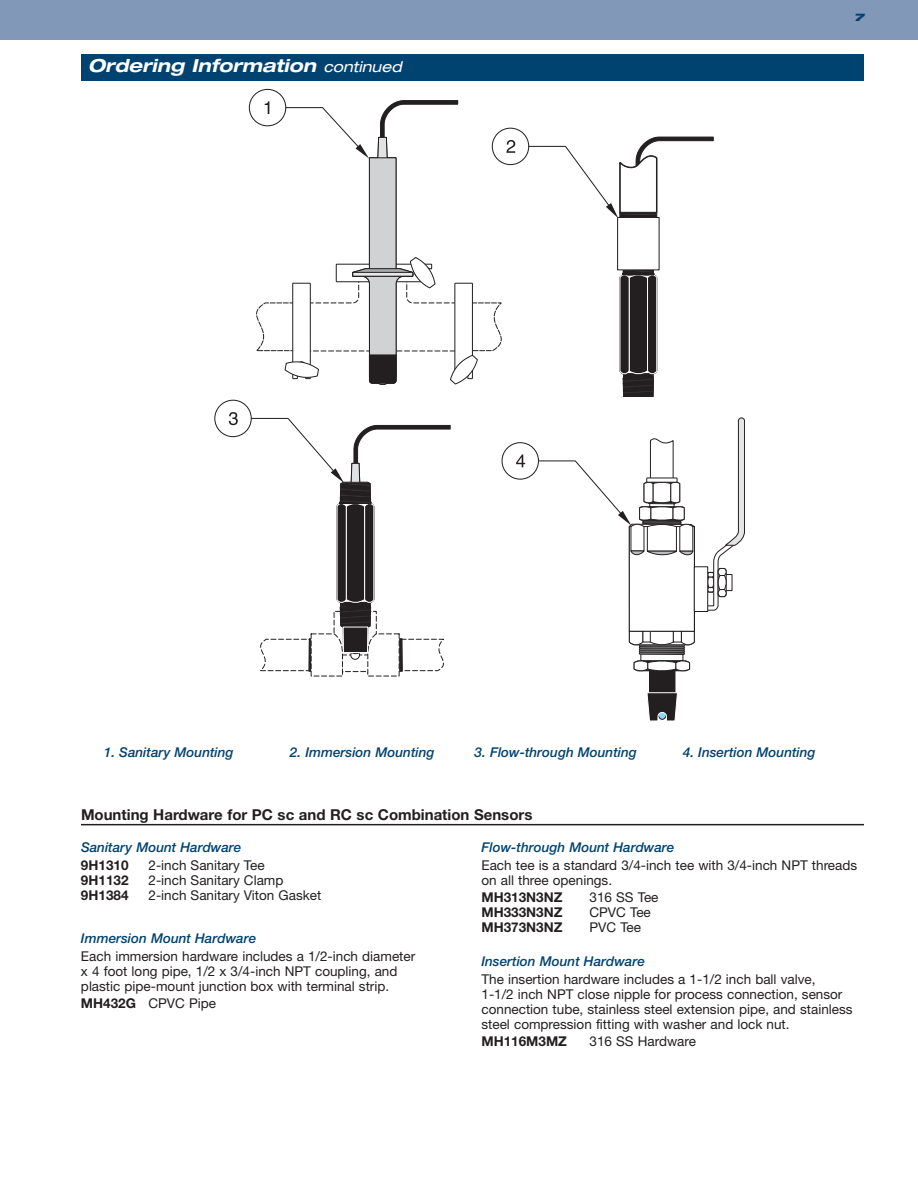
<style>
.page{position:relative;width:918px;height:1188px;background:#fff}
.page>*{position:absolute;margin:0;border:0;box-sizing:border-box;transform-origin:0 0}
.t1{font:italic 700 expanded 18px "Helvetica Neue";color:#fff}
.t2{font:700 15px "Helvetica Neue";color:#231f20}
.t3{font:13.5px/15px "Helvetica Neue";color:#231f20}
.t4{font:italic 500 13.5px "Helvetica Neue";color:#004270}
.t5{font:700 13.5px "Helvetica Neue";color:#231f20}
.t6{font:italic 900 expanded 10.5px "Helvetica Neue";color:#004270}
.s1{font-weight:400;font-size:15px}
.s2{font-weight:700}
</style>
<div class="page">
<div style="left:249px;top:89px;width:37px;height:37px;border:1px solid #231f20;border-radius:50%"></div>
<div style="left:214px;top:400px;width:38px;height:37px;border:1px solid #231f20;border-radius:50%"></div>
<svg style="left:229px;top:412px;width:9px;height:13px"></svg>
<svg style="left:247px;top:100px;width:498px;height:621px"></svg>
<div style="left:0;top:0;width:918px;height:40px;background:#8298b8"></div>
<div style="left:81px;top:54px;width:783px;height:27px;background:#004270"></div>
<hr style="left:81px;top:824px;width:783px;height:1px;background:#231f20">
<h1 class="t1" style="left:88px;top:59px;width:315px">Ordering Information <span class="s1">continued</span></h1>
<p class="t6" style="left:854px;top:13px;width:11px">7</p>
<p class="t4" style="left:104px;top:747px;width:131px">1. Sanitary Mounting</p>
<p class="t4" style="left:290px;top:747px;width:146px">2. Immersion Mounting</p>
<p class="t4" style="left:475px;top:747px;width:164px">3. Flow-through Mounting</p>
<p class="t4" style="left:683px;top:747px;width:134px">4. Insertion Mounting</p>
<p class="t2" style="left:81px;top:809px;width:453px">Mounting Hardware for PC sc and RC sc Combination Sensors</p>
<p class="t4" style="left:81px;top:843px;width:162px">Sanitary Mount Hardware</p>
<p class="t5" style="left:81px;top:860px;width:49px">9H1310</p>
<p class="t3" style="left:148px;top:859px;width:118px">2-inch Sanitary Tee</p>
<p class="t5" style="left:81px;top:875px;width:49px">9H1132</p>
<p class="t3" style="left:148px;top:874px;width:137px">2-inch Sanitary Clamp</p>
<p class="t5" style="left:81px;top:890px;width:49px">9H1384</p>
<p class="t3" style="left:148px;top:889px;width:174px">2-inch Sanitary Viton Gasket</p>
<p class="t4" style="left:81px;top:934px;width:177px">Immersion Mount Hardware</p>
<p class="t3" style="left:81px;top:950px;width:336px">Each immersion hardware includes a 1/2-inch diameter x 4 foot long pipe, 1/2 x 3/4-inch NPT coupling, and plastic pipe-mount junction box with terminal strip.</p>
<p class="t3" style="left:81px;top:997px;width:137px"><span class="s2">MH432G</span> CPVC Pipe</p>
<p class="t4" style="left:481px;top:843px;width:194px">Flow-through Mount Hardware</p>
<p class="t3" style="left:481px;top:859px;width:377px">Each tee is a standard 3/4-inch tee with 3/4-inch NPT threads on all three openings.</p>
<p class="t5" style="left:481px;top:892px;width:83px">MH313N3NZ</p>
<p class="t3" style="left:589px;top:891px;width:71px">316 SS Tee</p>
<p class="t5" style="left:481px;top:907px;width:83px">MH333N3NZ</p>
<p class="t3" style="left:589px;top:906px;width:63px">CPVC Tee</p>
<p class="t5" style="left:481px;top:922px;width:83px">MH373N3NZ</p>
<p class="t3" style="left:589px;top:921px;width:53px">PVC Tee</p>
<p class="t4" style="left:481px;top:957px;width:165px">Insertion Mount Hardware</p>
<p class="t3" style="left:481px;top:973px;width:373px">The insertion hardware includes a 1-1/2 inch ball valve,<br>1-1/2 inch NPT close nipple for process connection, sensor connection tube, stainless steel extension pipe, and stainless steel compression fitting with washer and lock nut.</p>
<p class="t5" style="left:481px;top:1036px;width:87px">MH116M3MZ</p>
<p class="t3" style="left:589px;top:1035px;width:108px">316 SS Hardware</p>
</div>
